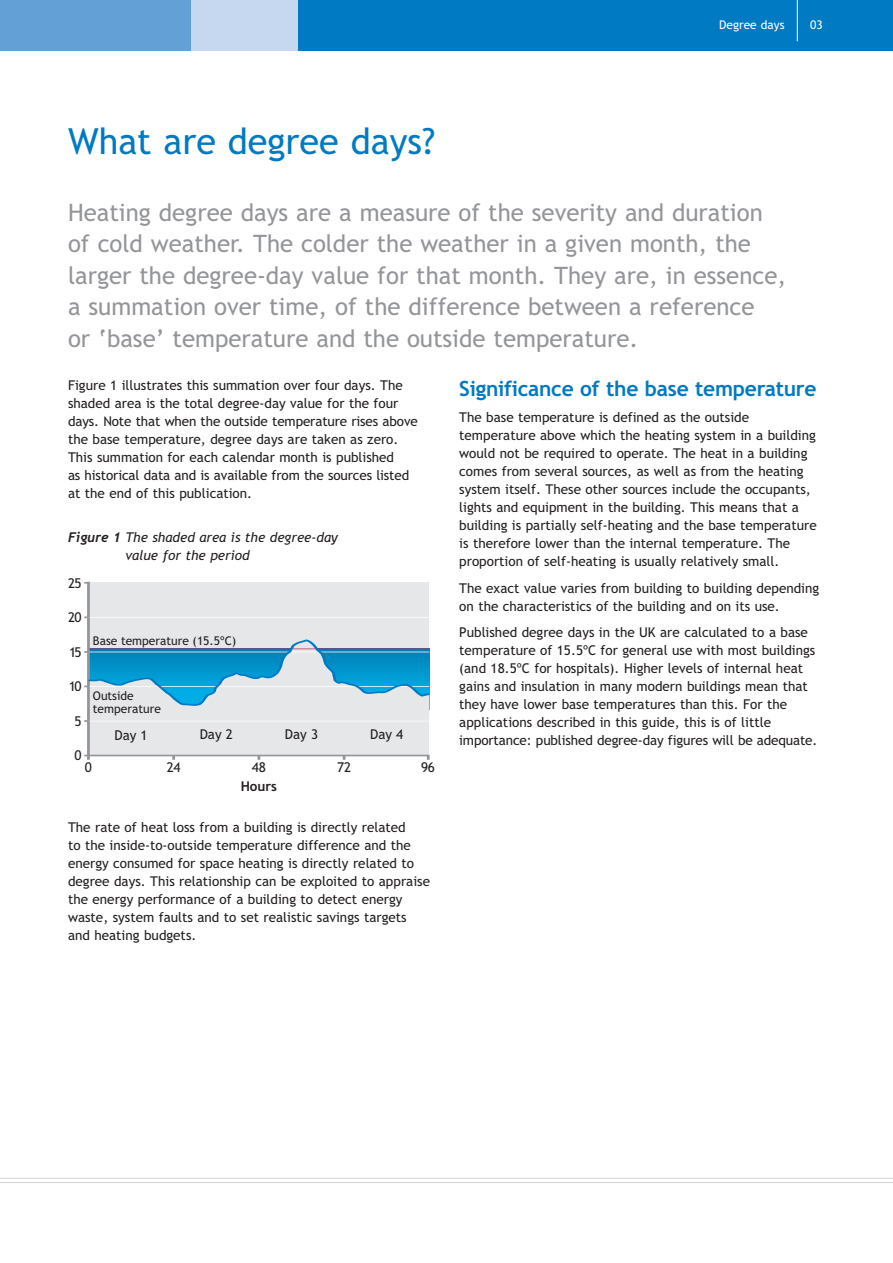
<style>
.page{position:relative;width:893px;height:1263px;background:#fff}
.page>*{position:absolute;margin:0;border:0;box-sizing:border-box;transform-origin:0 0}
.t1{font:36px "Trebuchet MS";color:#007ac2}
.t2{font:24px/31.5px "Trebuchet MS";color:#939598}
.t3{font:700 21px "Trebuchet MS";letter-spacing:-.01em;color:#007ac2}
.t4{font:13.5px/18px "Trebuchet MS";color:#231f20}
.t5{font:italic 13.5px/18px "Trebuchet MS";color:#231f20}
.t6{font:700 13.5px "Trebuchet MS";color:#231f20}
.t7{font:12px/13.5px "Trebuchet MS";color:#231f20}
.t8{font:12px "Trebuchet MS";color:#fff}
.s1{font-family:"Trebuchet";font-weight:700}
</style>
<div class="page">
<div style="left:298px;top:0;width:595px;height:51px;background:#007ac2"></div>
<div style="left:0;top:0;width:298px;height:51px;background:#62a0d6"></div>
<div style="left:191px;top:0;width:107px;height:51px;background:#c6d8ef"></div>
<hr style="left:797px;top:0;width:1px;height:41px;background:#fff">
<hr style="left:0;top:1178px;width:893px;height:1px;background:#d1d2d4">
<hr style="left:0;top:1182px;width:893px;height:1px;background:#d1d2d4">
<div style="left:88px;top:582px;width:341px;height:173px;background:#e6e7e9"></div>
<hr style="left:87px;top:582px;width:3px;height:178px;background:#939598">
<hr style="left:84px;top:754px;width:345px;height:2px;background:#939598">
<hr style="left:90px;top:617px;width:339px;height:1px;background:#fff">
<hr style="left:90px;top:721px;width:339px;height:1px;background:#fff">
<svg style="left:84px;top:639px;width:346px;height:75px"></svg>
<h1 class="t1" style="left:68px;top:121px;width:369px">What are degree days?</h1>
<p class="t8" style="left:719px;top:18px;width:67px">Degree days</p>
<p class="t8" style="left:810px;top:18px;width:14px">03</p>
<p class="t2" style="left:68px;top:197px;width:720px">Heating degree days are a measure of the severity and duration of cold weather. The colder the weather in a given month, the larger the degree-day value for that month. They are, in essence, a summation over time, of the difference between a reference<br>or ‘base’ temperature and the outside temperature.</p>
<p class="t4" style="left:68px;top:376px;width:351px">Figure 1 illustrates this summation over four days. The shaded area is the total degree-day value for the four days. Note that when the outside temperature rises above the base temperature, degree days are taken as zero.<br>This summation for each calendar month is published<br>as historical data and is available from the sources listed at the end of this publication.</p>
<h3 class="t3" style="left:459px;top:376px;width:359px">Significance of the base temperature</h3>
<p class="t4" style="left:459px;top:408px;width:359px">The base temperature is defined as the outside temperature above which the heating system in a building would not be required to operate. The heat in a building comes from several sources, as well as from the heating system itself. These other sources include the occupants, lights and equipment in the building. This means that a building is partially self-heating and the base temperature is therefore lower than the internal temperature. The proportion of self-heating is usually relatively small.</p>
<p class="t4" style="left:459px;top:579px;width:362px">The exact value varies from building to building depending on the characteristics of the building and on its use.</p>
<p class="t4" style="left:459px;top:623px;width:360px">Published degree days in the UK are calculated to a base temperature of 15.5ºC for general use with most buildings (and 18.5ºC for hospitals). Higher levels of internal heat gains and insulation in many modern buildings mean that they have lower base temperatures than this. For the applications described in this guide, this is of little importance: published degree-day figures will be adequate.</p>
<p class="t5" style="left:125px;top:528px;width:214px;text-indent:-57px"><span class="s1">Figure 1</span> The shaded area is the degree-day value for the period</p>
<p class="t4" style="left:68px;top:574px;width:15px">25</p>
<p class="t4" style="left:68px;top:608px;width:15px">20</p>
<p class="t7" style="left:93px;top:634px;width:145px">Base temperature (15.5ºC)</p>
<p class="t4" style="left:69px;top:643px;width:14px">15</p>
<p class="t4" style="left:69px;top:677px;width:14px">10</p>
<p class="t7" style="left:93px;top:689px;width:69px">Outside temperature</p>
<p class="t4" style="left:75px;top:712px;width:9px">5</p>
<p class="t4" style="left:200px;top:726px;width:35px">Day 2</p>
<p class="t4" style="left:285px;top:726px;width:35px">Day 3</p>
<p class="t4" style="left:370px;top:726px;width:35px">Day 4</p>
<p class="t4" style="left:337px;top:759px;width:16px">72</p>
<p class="t4" style="left:421px;top:759px;width:15px">96</p>
<p class="t4" style="left:114px;top:726px;width:35px">Day 1</p>
<p class="t4" style="left:75px;top:746px;width:9px">0</p>
<p class="t4" style="left:85px;top:759px;width:9px">0</p>
<p class="t4" style="left:252px;top:759px;width:16px">48</p>
<p class="t4" style="left:167px;top:759px;width:15px">24</p>
<p class="t6" style="left:241px;top:778px;width:38px">Hours</p>
<p class="t4" style="left:68px;top:818px;width:363px">The rate of heat loss from a building is directly related<br>to the inside-to-outside temperature difference and the energy consumed for space heating is directly related to degree days. This relationship can be exploited to appraise the energy performance of a building to detect energy waste, system faults and to set realistic savings targets and heating budgets.</p>
</div>
